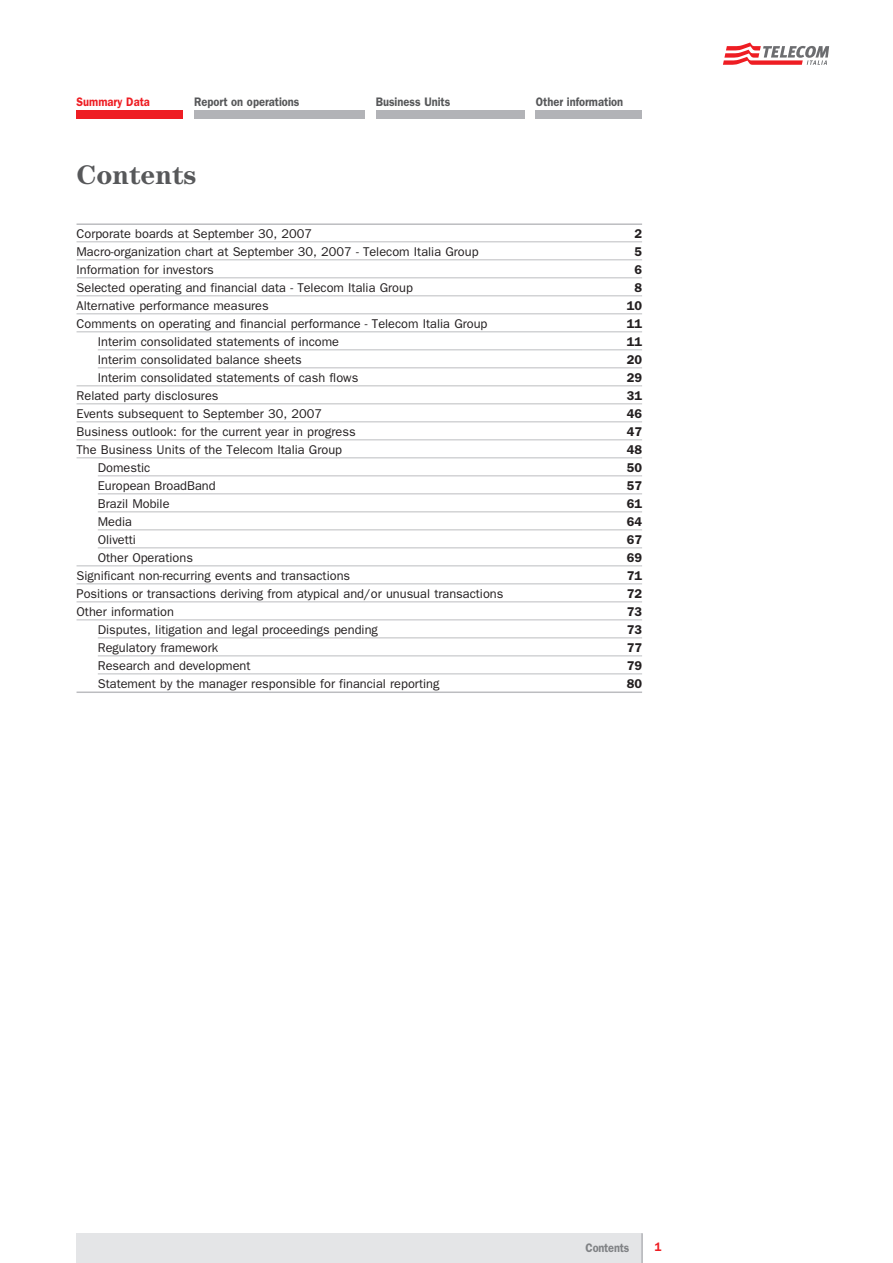
<style>
.page{position:relative;width:893px;height:1263px;background:#fff}
.page>*{position:absolute;margin:0;border:0;box-sizing:border-box;transform-origin:0 0}
.t1{font:700 27px "Century";color:#57585a}
.t2{font:12.75px "Franklin Gothic";color:#231f20}
.t3{font:600 12.75px "Franklin Gothic";color:#231f20}
.t4{font:600 12.3px "Franklin Gothic";color:#57585a;scale:.9 1}
.t5{font:600 12.3px "Franklin Gothic";color:#ee1d23;scale:.9 1}
.t6{font:600 12.3px "Franklin Gothic";letter-spacing:-.015em;color:#808285;scale:.89 1}
.t7{font:600 12.3px "Franklin Gothic";color:#ee1d23;scale:.89 1}
</style>
<div class="page">
<hr style="left:77px;top:223px;width:565px;height:2px;background:#bcbdc0">
<hr style="left:77px;top:241px;width:565px;height:1px;background:#bcbdc0">
<hr style="left:77px;top:259px;width:565px;height:1px;background:#bcbdc0">
<hr style="left:77px;top:277px;width:565px;height:1px;background:#bcbdc0">
<hr style="left:77px;top:295px;width:565px;height:1px;background:#bcbdc0">
<hr style="left:77px;top:313px;width:565px;height:1px;background:#bcbdc0">
<hr style="left:77px;top:331px;width:565px;height:1px;background:#bcbdc0">
<hr style="left:98px;top:349px;width:544px;height:1px;background:#bcbdc0">
<hr style="left:98px;top:367px;width:544px;height:1px;background:#bcbdc0">
<hr style="left:77px;top:385px;width:565px;height:1px;background:#bcbdc0">
<hr style="left:77px;top:403px;width:565px;height:1px;background:#bcbdc0">
<hr style="left:77px;top:421px;width:565px;height:1px;background:#bcbdc0">
<hr style="left:77px;top:439px;width:565px;height:1px;background:#bcbdc0">
<hr style="left:77px;top:457px;width:565px;height:1px;background:#bcbdc0">
<hr style="left:98px;top:475px;width:544px;height:1px;background:#bcbdc0">
<hr style="left:98px;top:493px;width:544px;height:1px;background:#bcbdc0">
<hr style="left:98px;top:511px;width:544px;height:1px;background:#bcbdc0">
<hr style="left:98px;top:529px;width:544px;height:1px;background:#bcbdc0">
<hr style="left:98px;top:547px;width:544px;height:1px;background:#bcbdc0">
<hr style="left:77px;top:565px;width:565px;height:1px;background:#bcbdc0">
<hr style="left:77px;top:583px;width:565px;height:1px;background:#bcbdc0">
<hr style="left:77px;top:601px;width:565px;height:1px;background:#bcbdc0">
<hr style="left:77px;top:619px;width:565px;height:1px;background:#bcbdc0">
<hr style="left:98px;top:637px;width:544px;height:1px;background:#bcbdc0">
<hr style="left:98px;top:655px;width:544px;height:1px;background:#bcbdc0">
<hr style="left:98px;top:673px;width:544px;height:1px;background:#bcbdc0">
<hr style="left:77px;top:691px;width:565px;height:2px;background:#bcbdc0">
<svg style="left:723px;top:43px;width:106px;height:22px"></svg>
<div style="left:77px;top:1233px;width:565px;height:30px;background:#e4e5e7"></div>
<hr style="left:641px;top:1233px;width:2px;height:30px;background:#b2b3b7">
<div style="left:77px;top:111px;width:106px;height:8px;background:#ee1d23"></div>
<div style="left:194px;top:111px;width:170px;height:8px;background:#b2b3b7"></div>
<div style="left:376px;top:111px;width:148px;height:8px;background:#b2b3b7"></div>
<div style="left:536px;top:111px;width:106px;height:8px;background:#b2b3b7"></div>
<p class="t5" style="left:77px;top:98px;width:83px">Summary Data</p>
<p class="t4" style="left:194px;top:98px;width:119px">Report on operations</p>
<p class="t4" style="left:376px;top:98px;width:85px">Business Units</p>
<p class="t4" style="left:536px;top:98px;width:99px">Other information</p>
<p class="t1" style="left:77px;top:166px;width:122px">Contents</p>
<p class="t2" style="left:77px;top:229px;width:237px">Corporate boards at September 30, 2007</p>
<p class="t3" style="left:634px;top:229px;width:9px">2</p>
<p class="t2" style="left:77px;top:247px;width:404px">Macro-organization chart at September 30, 2007 - Telecom Italia Group</p>
<p class="t3" style="left:634px;top:247px;width:9px">5</p>
<p class="t2" style="left:77px;top:265px;width:139px">Information for investors</p>
<p class="t3" style="left:634px;top:265px;width:9px">6</p>
<p class="t2" style="left:77px;top:283px;width:338px">Selected operating and financial data - Telecom Italia Group</p>
<p class="t3" style="left:634px;top:283px;width:9px">8</p>
<p class="t2" style="left:77px;top:301px;width:194px">Alternative performance measures</p>
<p class="t3" style="left:627px;top:301px;width:17px">10</p>
<p class="t2" style="left:77px;top:319px;width:412px">Comments on operating and financial performance - Telecom Italia Group</p>
<p class="t3" style="left:627px;top:319px;width:17px">11</p>
<p class="t2" style="left:98px;top:337px;width:243px">Interim consolidated statements of income</p>
<p class="t3" style="left:627px;top:337px;width:17px">11</p>
<p class="t2" style="left:98px;top:355px;width:206px">Interim consolidated balance sheets</p>
<p class="t3" style="left:627px;top:355px;width:17px">20</p>
<p class="t2" style="left:98px;top:373px;width:262px">Interim consolidated statements of cash flows</p>
<p class="t3" style="left:627px;top:373px;width:17px">29</p>
<p class="t2" style="left:77px;top:391px;width:144px">Related party disclosures</p>
<p class="t3" style="left:627px;top:391px;width:17px">31</p>
<p class="t2" style="left:77px;top:409px;width:247px">Events subsequent to September 30, 2007</p>
<p class="t3" style="left:627px;top:409px;width:17px">46</p>
<p class="t2" style="left:77px;top:427px;width:281px">Business outlook: for the current year in progress</p>
<p class="t3" style="left:627px;top:427px;width:17px">47</p>
<p class="t2" style="left:77px;top:445px;width:267px">The Business Units of the Telecom Italia Group</p>
<p class="t3" style="left:627px;top:445px;width:17px">48</p>
<p class="t2" style="left:98px;top:463px;width:54px">Domestic</p>
<p class="t3" style="left:627px;top:463px;width:17px">50</p>
<p class="t2" style="left:98px;top:481px;width:119px">European BroadBand</p>
<p class="t3" style="left:627px;top:481px;width:17px">57</p>
<p class="t2" style="left:98px;top:499px;width:73px">Brazil Mobile</p>
<p class="t3" style="left:627px;top:499px;width:17px">61</p>
<p class="t2" style="left:98px;top:517px;width:36px">Media</p>
<p class="t3" style="left:627px;top:517px;width:17px">64</p>
<p class="t2" style="left:98px;top:535px;width:40px">Olivetti</p>
<p class="t3" style="left:627px;top:535px;width:17px">67</p>
<p class="t2" style="left:98px;top:553px;width:97px">Other Operations</p>
<p class="t3" style="left:627px;top:553px;width:17px">69</p>
<p class="t2" style="left:77px;top:571px;width:275px">Significant non-recurring events and transactions</p>
<p class="t3" style="left:627px;top:571px;width:17px">71</p>
<p class="t2" style="left:77px;top:589px;width:428px">Positions or transactions deriving from atypical and/or unusual transactions</p>
<p class="t3" style="left:627px;top:589px;width:17px">72</p>
<p class="t2" style="left:77px;top:607px;width:99px">Other information</p>
<p class="t3" style="left:627px;top:607px;width:17px">73</p>
<p class="t2" style="left:98px;top:625px;width:282px">Disputes, litigation and legal proceedings pending</p>
<p class="t3" style="left:627px;top:625px;width:17px">73</p>
<p class="t2" style="left:98px;top:643px;width:122px">Regulatory framework</p>
<p class="t3" style="left:627px;top:643px;width:17px">77</p>
<p class="t2" style="left:98px;top:661px;width:154px">Research and development</p>
<p class="t3" style="left:627px;top:661px;width:17px">79</p>
<p class="t2" style="left:98px;top:679px;width:343px">Statement by the manager responsible for financial reporting</p>
<p class="t3" style="left:627px;top:679px;width:17px">80</p>
<p class="t6" style="left:586px;top:1244px;width:51px">Contents</p>
<p class="t7" style="left:655px;top:1243px;width:9px">1</p>
</div>
